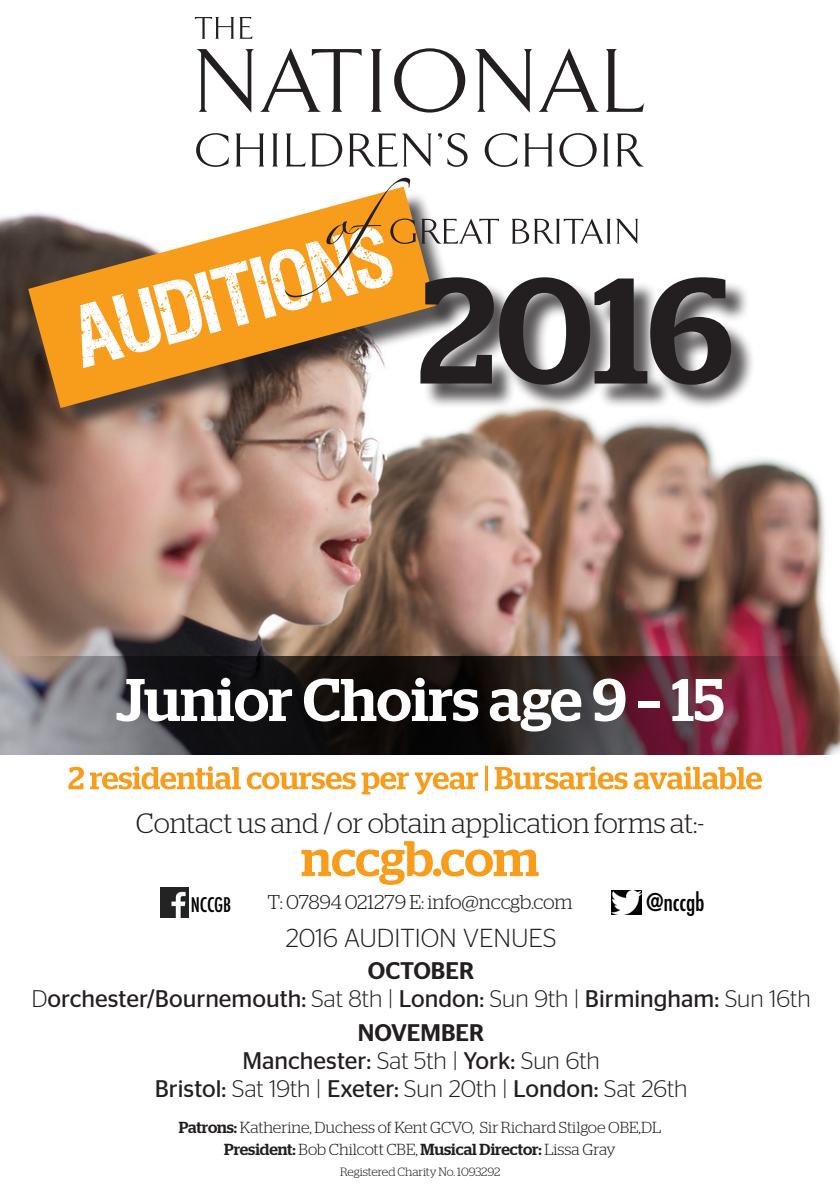
<style>
.page{position:relative;width:840px;height:1191px;background:#fff}
.page>*{position:absolute;margin:0;border:0;box-sizing:border-box;transform-origin:0 0}
.t1{font:500 60px "Stag";color:#fff}
.t2{font:500 50px "Stag";letter-spacing:-.01em;color:#f89c1c}
.t3{font:300 28px "Stag";letter-spacing:-.005em;color:#231f20}
.t4{font:300 26px "Stag Sans";color:#231f20}
.t5{font:24px/28px "Stag Sans";color:#231f20;text-align:center}
.t6{font:500 condensed 23.8px "Futura";letter-spacing:-.01em;color:#000}
.t7{font:300 20px "Stag";letter-spacing:-.01em;color:#231f20}
.t8{font:500 condensed 19.6px "Futura";letter-spacing:-.01em;color:#000}
.t9{font:300 16px/22px "Stag";color:#231f20;text-align:center}
.t10{font:300 12px "Stag";letter-spacing:-.01em;color:#231f20}
.s1{font-weight:500}
.s2{font-weight:300}
</style>
<div class="page">
<img style="left:0;top:213px;width:835px;height:444px">
<svg style="left:0;top:657px;width:839px;height:97px;background:#443036"></svg>
<div style="left:33px;top:191px;width:427px;height:241px;background:#231f20;opacity:.75"></div>
<svg style="left:28px;top:191px;width:395px;height:217px;background:#a6825c"></svg>
<svg style="left:196px;top:49px;width:58px;height:64px"></svg>
<svg style="left:260px;top:48px;width:101px;height:64px"></svg>
<svg style="left:370px;top:49px;width:12px;height:63px"></svg>
<svg style="left:394px;top:48px;width:71px;height:65px"></svg>
<svg style="left:475px;top:49px;width:57px;height:64px"></svg>
<svg style="left:538px;top:48px;width:61px;height:64px"></svg>
<svg style="left:605px;top:49px;width:38px;height:63px"></svg>
<svg style="left:196px;top:133px;width:33px;height:34px"></svg>
<svg style="left:235px;top:133px;width:29px;height:33px"></svg>
<svg style="left:272px;top:133px;width:6px;height:33px"></svg>
<svg style="left:285px;top:133px;width:20px;height:33px"></svg>
<svg style="left:311px;top:133px;width:31px;height:33px"></svg>
<svg style="left:348px;top:133px;width:83px;height:34px"></svg>
<svg style="left:438px;top:133px;width:29px;height:34px"></svg>
<svg style="left:484px;top:133px;width:33px;height:34px"></svg>
<svg style="left:524px;top:133px;width:28px;height:33px"></svg>
<svg style="left:559px;top:133px;width:37px;height:34px"></svg>
<svg style="left:603px;top:133px;width:5px;height:33px"></svg>
<svg style="left:616px;top:133px;width:27px;height:33px"></svg>
<svg style="left:68px;top:765px;width:693px;height:29px"></svg>
<img style="left:611px;top:890px;width:30px;height:25px">
<img style="left:161px;top:887px;width:27px;height:31px">
<div style="left:423px;top:280px;width:332px;height:129px;background:#231f20;opacity:.75"></div>
<svg style="left:80px;top:178px;width:650px;height:207px"></svg>
<svg style="left:195px;top:17px;width:57px;height:22px"></svg>
<h1 class="t1" style="left:116px;top:664px;width:610px">Junior Choirs age 9 – 15</h1>
<p class="t3" style="left:136px;top:807px;width:569px">Contact us and / or obtain application forms at:-</p>
<h2 class="t2" style="left:301px;top:829px;width:239px">nccgb.com</h2>
<p class="t8" style="left:191px;top:892px;width:42px">NCCGB</p>
<p class="t7" style="left:267px;top:891px;width:306px">T: 07894 021279 E: info@nccgb.com</p>
<p class="t6" style="left:645px;top:887px;width:60px">@nccgb</p>
<p class="t4" style="left:285px;top:923px;width:272px">2016 AUDITION VENUES</p>
<p class="t5" style="left:32px;top:956px;width:780px"><span class="s1">OCTOBER<br></span><span class="s2">D</span>orchester/Bournemouth: <span class="s2">Sat 8th |</span> London: <span class="s2">Sun 9th |</span> Birmingham: <span class="s2">Sun 16th</span></p>
<p class="t5" style="left:155px;top:1018px;width:534px"><span class="s1">NOVEMBER<br></span>Manchester: <span class="s2">Sat 5th |</span> York: <span class="s2">Sun 6th<br></span>Bristol: <span class="s2">Sat 19th |</span> Exeter: <span class="s2">Sun 20th |</span> London: <span class="s2">Sat 26th</span></p>
<p class="t9" style="left:179px;top:1116px;width:483px"><span class="s1">Patrons:</span> Katherine, Duchess of Kent GCVO, Sir Richard Stilgoe OBE,DL<br><span class="s1">President:</span> Bob Chilcott CBE, <span class="s1">Musical Director:</span> Lissa Gray</p>
<p class="t10" style="left:340px;top:1164px;width:161px">Registered Charity No. 1093292</p>
</div>
